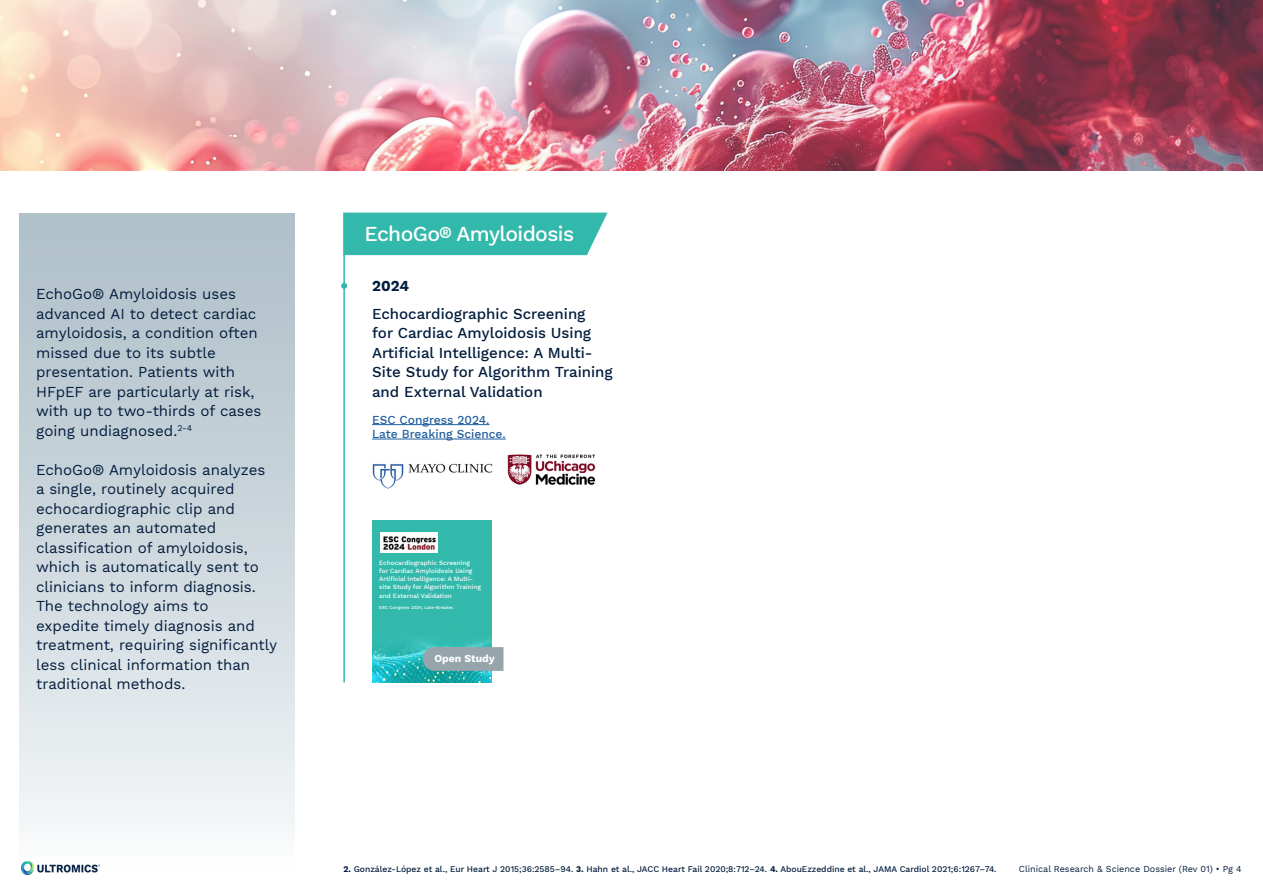
<style>
.page{position:relative;width:1263px;height:893px;background:#fff}
.page>*{position:absolute;margin:0;border:0;box-sizing:border-box;transform-origin:0 0}
.t1{font:500 21px "Work Sans";letter-spacing:-.03em;color:#fff}
.t2{font:15px/19.5px "Work Sans";color:#021c3d}
.t3{font:500 15px/19.5px "Work Sans";color:#021c3d}
.t4{font:700 15px "Work Sans";color:#021c3d}
.t5{font:500 12px/14.4px "Work Sans";color:#215e9e}
.t6{font:700 10.5px "Work Sans";color:#fff}
.t7{font:9px "Work Sans";color:#021c3d}
.t8{font:500 8.55px "Work Sans";color:#021c3d}
.t9{font:500 6.3px/8.2px "Work Sans";color:#fff}
.t10{font:500 4.5px "Work Sans";color:#fff}
.s1{font-weight:700}
</style>
<div class="page">
<img style="left:0;top:0;width:1263px;height:170px">
<div style="left:345px;top:213px;width:262px;height:42px;background:#33b9ab"></div>
<hr style="left:343px;top:213px;width:2px;height:469px;background:#33b9ab">
<svg style="left:341px;top:283px;width:6px;height:6px"></svg>
<hr style="left:372px;top:424px;width:117px;height:1px;background:#215e9e">
<hr style="left:372px;top:439px;width:134px;height:1px;background:#215e9e">
<div style="left:19px;top:214px;width:275px;height:679px;background:linear-gradient(to bottom,#aabcc5,#f9fbfc)"></div>
<img style="left:372px;top:463px;width:121px;height:26px">
<img style="left:507px;top:454px;width:89px;height:31px">
<img style="left:372px;top:521px;width:119px;height:161px">
<img style="left:380px;top:533px;width:57px;height:20px">
<svg style="left:423px;top:647px;width:80px;height:24px"></svg>
<img style="left:21px;top:862px;width:78px;height:13px">
<p class="t2" style="left:36px;top:285px;width:227px">EchoGo® Amyloidosis uses advanced AI to detect cardiac amyloidosis, a condition often missed due to its subtle presentation. Patients with<br>HFpEF are particularly at risk, with up to two-thirds of cases going undiagnosed.<sup>2-4</sup></p>
<p class="t2" style="left:36px;top:460px;width:242px">EchoGo® Amyloidosis analyzes a single, routinely acquired echocardiographic clip and generates an automated classification of amyloidosis, which is automatically sent to clinicians to inform diagnosis.<br>The technology aims to<br>expedite timely diagnosis and treatment, requiring significantly less clinical information than traditional methods.</p>
<h1 class="t1" style="left:365px;top:221px;width:211px">EchoGo® Amyloidosis</h1>
<p class="t4" style="left:372px;top:277px;width:39px">2024</p>
<p class="t3" style="left:372px;top:304px;width:242px">Echocardiographic Screening<br>for Cardiac Amyloidosis Using<br>Artificial Intelligence: A Multi-<br>Site Study for Algorithm Training and External Validation</p>
<p class="t5" style="left:372px;top:413px;width:135px">ESC Congress 2024.<br>Late Breaking Science.</p>
<p class="t9" style="left:379px;top:559px;width:103px">Echocardiographic Screening<br>for Cardiac Amyloidosis Using<br>Artificial Intelligence: A Multi&shy;site Study for Algorithm Training and External Validation</p>
<p class="t10" style="left:379px;top:605px;width:76px">ESC Congress 2024, Late-Breaker.</p>
<p class="t6" style="left:434px;top:652px;width:62px">Open Study</p>
<p class="t8" style="left:343px;top:864px;width:655px"><span class="s1">2.</span> González-López et al., Eur Heart J 2015;36:2585–94. <span class="s1">3.</span> Hahn et al., JACC Heart Fail 2020;8:712–24. <span class="s1">4.</span> AbouEzzeddine et al., JAMA Cardiol 2021;6:1267–74.</p>
<p class="t7" style="left:1019px;top:863px;width:224px">Clinical Research &amp; Science Dossier (Rev 01) • Pg 4</p>
</div>
